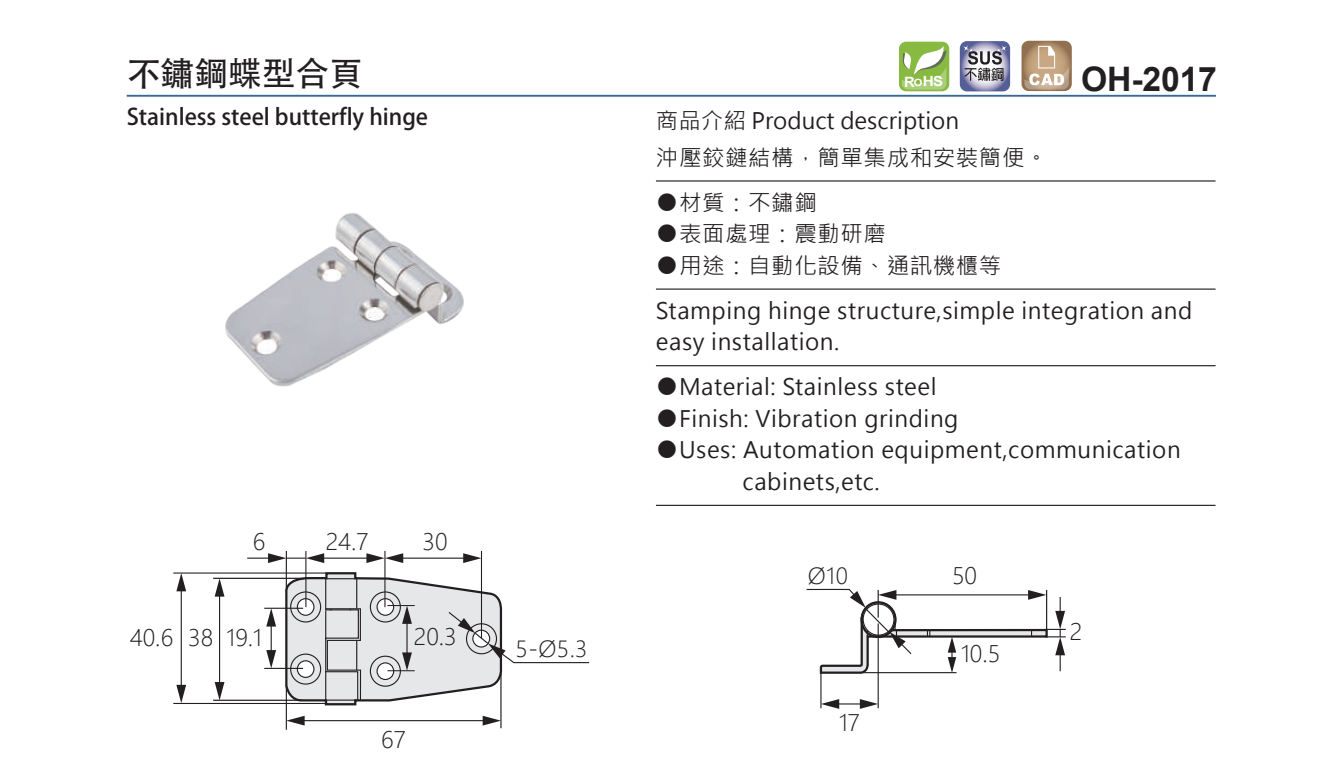
<style>
.page{position:relative;width:1340px;height:776px;background:#fff}
.page>*{position:absolute;margin:0;border:0;box-sizing:border-box;transform-origin:0 0}
.t1{font:33.75px "Adobe Heiti Std";color:#231f20}
.t2{font:700 33.75px "Arial";letter-spacing:-.005em;color:#231f20}
.t3{font:22.5px/31.5px "Microsoft Jheng Hei UI Regular";letter-spacing:.025em;color:#231f20}
.t4{font:22.5px "Microsoft Jheng Hei UI Light";color:#231f20}
.t5{font:700 22.5px "Adobe Fan Heiti Std";color:#231f20}
.t6{font:22.5px "Microsoft Jheng Hei UI Regular";color:#231f20}
.t7{font:21.82px "Microsoft Jheng Hei UI Light";color:#231f20}
.t8{font:700 13.95px "Arial";color:#fff;scale:1.1 1}
.s1{font-size:14.17px}
.s2{font-size:9.9px}
</style>
<div class="page">
<svg style="left:1021px;top:41px;width:50px;height:50px"></svg>
<svg style="left:1024px;top:46px;width:44px;height:43px"></svg>
<div style="left:899px;top:42px;width:50px;height:49px;background:#88ba42;border-radius:7px"></div>
<svg style="left:901px;top:46px;width:45px;height:44px"></svg>
<svg style="left:959px;top:41px;width:51px;height:50px"></svg>
<svg style="left:962px;top:44px;width:7px;height:8px"></svg>
<svg style="left:1000px;top:44px;width:7px;height:8px"></svg>
<svg style="left:964px;top:48px;width:39px;height:33px"></svg>
<img style="left:225px;top:213px;width:239px;height:174px">
<hr style="left:400px;top:557px;width:66px;height:1px;background:#231f20">
<svg style="left:463px;top:553px;width:18px;height:10px"></svg>
<hr style="left:321px;top:557px;width:49px;height:1px;background:#231f20">
<svg style="left:366px;top:553px;width:37px;height:10px"></svg>
<svg style="left:247px;top:553px;width:77px;height:10px"></svg>
<hr style="left:300px;top:720px;width:185px;height:1px;background:#231f20">
<svg style="left:287px;top:715px;width:18px;height:10px"></svg>
<svg style="left:482px;top:715px;width:18px;height:10px"></svg>
<hr style="left:500px;top:669px;width:1px;height:59px;background:#231f20">
<hr style="left:286px;top:684px;width:1px;height:45px;background:#231f20">
<hr style="left:213px;top:699px;width:89px;height:1px;background:#231f20">
<hr style="left:213px;top:577px;width:93px;height:2px;background:#231f20">
<hr style="left:173px;top:702px;width:153px;height:1px;background:#231f20">
<hr style="left:173px;top:572px;width:153px;height:1px;background:#231f20">
<hr style="left:264px;top:607px;width:39px;height:1px;background:#231f20">
<hr style="left:264px;top:667px;width:39px;height:1px;background:#231f20">
<hr style="left:286px;top:551px;width:1px;height:40px;background:#231f20">
<hr style="left:305px;top:551px;width:1px;height:56px;background:#231f20">
<hr style="left:384px;top:551px;width:1px;height:56px;background:#231f20">
<hr style="left:481px;top:551px;width:1px;height:87px;background:#231f20">
<hr style="left:181px;top:588px;width:1px;height:100px;background:#231f20">
<svg style="left:176px;top:684px;width:10px;height:19px"></svg>
<svg style="left:176px;top:573px;width:10px;height:18px"></svg>
<hr style="left:219px;top:593px;width:1px;height:92px;background:#231f20">
<svg style="left:215px;top:682px;width:9px;height:18px"></svg>
<svg style="left:215px;top:578px;width:9px;height:18px"></svg>
<hr style="left:271px;top:623px;width:1px;height:30px;background:#231f20">
<svg style="left:266px;top:650px;width:10px;height:18px"></svg>
<svg style="left:266px;top:608px;width:10px;height:18px"></svg>
<svg style="left:284px;top:571px;width:306px;height:135px"></svg>
<hr style="left:877px;top:623px;width:1px;height:85px;background:#231f20">
<hr style="left:820px;top:672px;width:1px;height:36px;background:#231f20">
<svg style="left:821px;top:699px;width:57px;height:9px"></svg>
<svg style="left:806px;top:588px;width:259px;height:86px"></svg>
<hr style="left:656px;top:180px;width:559px;height:1px;background:#231f20">
<hr style="left:656px;top:365px;width:559px;height:1px;background:#231f20">
<hr style="left:656px;top:504px;width:559px;height:2px;background:#231f20">
<hr style="left:656px;top:288px;width:559px;height:1px;background:#231f20">
<h1 class="t1" style="left:127px;top:53px;width:238px">不鏽鋼蝶型合頁</h1>
<p class="t5" style="left:127px;top:103px;width:303px">Stainless steel butterfly hinge</p>
<p class="t4" style="left:253px;top:527px;width:14px">6</p>
<p class="t4" style="left:326px;top:527px;width:45px">24.7</p>
<p class="t4" style="left:422px;top:527px;width:27px">30</p>
<p class="t4" style="left:130px;top:623px;width:45px">40.6</p>
<p class="t4" style="left:227px;top:623px;width:37px">19.1</p>
<p class="t4" style="left:188px;top:623px;width:27px">38</p>
<p class="t4" style="left:414px;top:622px;width:45px">20.3</p>
<p class="t7" style="left:515px;top:634px;width:73px">5-Ø5.3</p>
<p class="t4" style="left:381px;top:725px;width:26px">67</p>
<p class="t8" style="left:904px;top:71px;width:37px"><span class="s1">R</span><span class="s2">O</span>HS</p>
<p class="t6" style="left:656px;top:107px;width:305px">商品介紹 Product description</p>
<p class="t3" style="left:656px;top:141px;width:393px">沖壓鉸鏈結構，簡單集成和安裝簡便。</p>
<p class="t3" style="left:656px;top:186px;width:162px">●材質：不鏽鋼</p>
<p class="t3" style="left:656px;top:218px;width:232px">●表面處理：震動研磨</p>
<p class="t3" style="left:656px;top:249px;width:347px">●用途：自動化設備、通訊機櫃等</p>
<h1 class="t2" style="left:1081px;top:55px;width:137px">OH-2017</h1>
<p class="t3" style="left:656px;top:295px;width:538px">Stamping hinge structure,simple integration and easy installation.</p>
<p class="t3" style="left:656px;top:371px;width:282px">●Material: Stainless steel</p>
<p class="t3" style="left:656px;top:403px;width:304px">●Finish: Vibration grinding</p>
<p class="t3" style="left:742px;top:434px;width:439px;text-indent:-87px">●Uses: Automation equipment,communication cabinets,etc.</p>
<p class="t7" style="left:807px;top:562px;width:42px">Ø10</p>
<p class="t4" style="left:952px;top:561px;width:27px">50</p>
<p class="t4" style="left:839px;top:708px;width:22px">17</p>
<p class="t4" style="left:961px;top:639px;width:41px">10.5</p>
<p class="t4" style="left:1069px;top:617px;width:14px">2</p>
</div>
